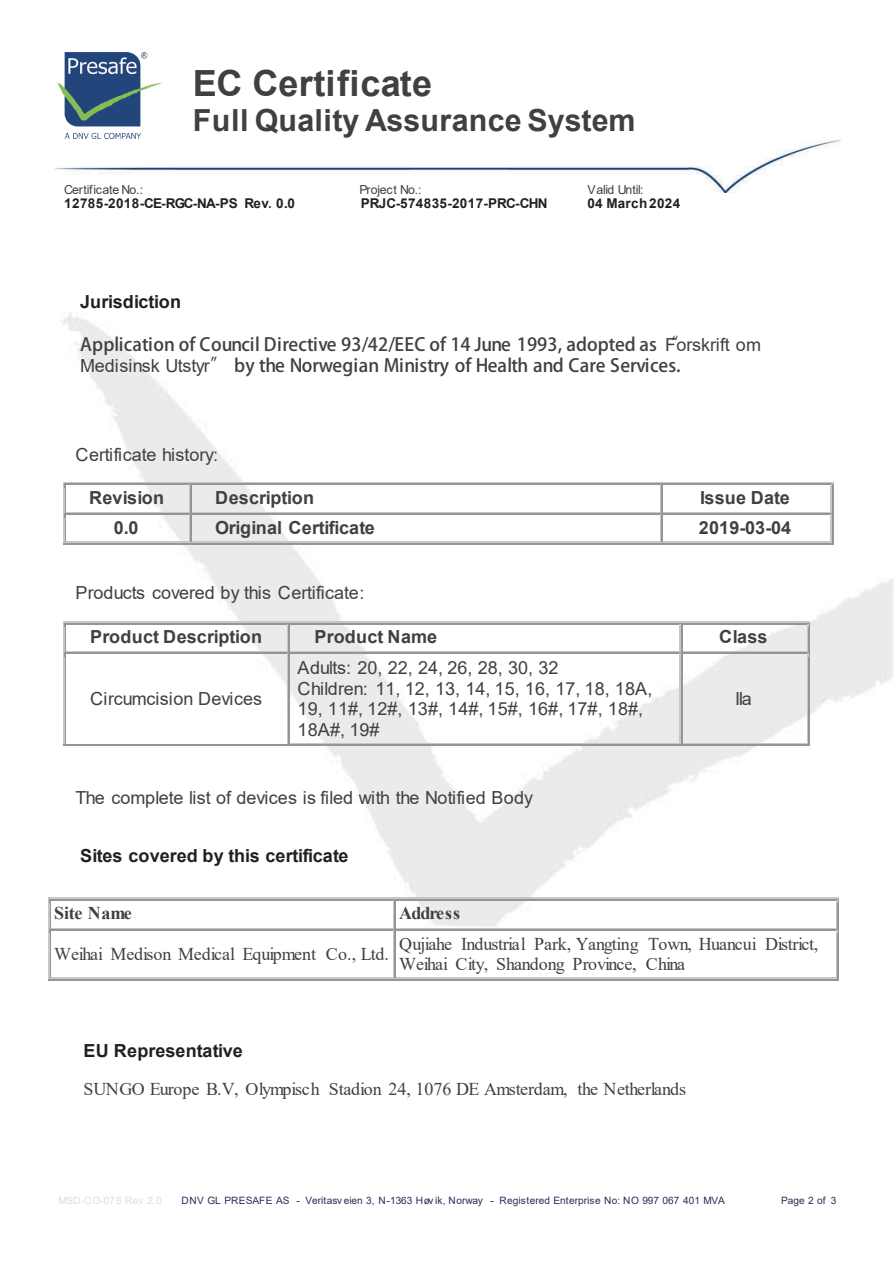
<style>
.page{position:relative;width:894px;height:1264px;background:#fff}
.page>*{position:absolute;margin:0;border:0;box-sizing:border-box;transform-origin:0 0}
.t1{font:700 36px "Arial";letter-spacing:.01em;color:#404043}
.t2{font:700 30.45px "Arial";color:#404043}
.t3{font:18px/20.7px "Arial";letter-spacing:.005em;color:#404043}
.t4{font:18px/20.2px "Times New Roman";letter-spacing:-.02em;color:#404043}
.t5{font:18px/20.2px "Arial";letter-spacing:.005em;color:#404043}
.t6{font:700 18px "Arial";letter-spacing:.005em;color:#404043}
.t7{font:700 18px "Arial";letter-spacing:.005em;color:#231f20}
.t8{font:700 18px "Arial";letter-spacing:-.015em;color:#404043}
.t9{font:700 18px "Times New Roman";letter-spacing:-.025em;color:#404043}
.t10{font:700 18px "Times New Roman";letter-spacing:-.045em;color:#404043}
.t11{font:700 13.5px "Arial";letter-spacing:.025em;color:#231f20}
.t12{font:12.3px "Arial";letter-spacing:-.01em;color:#404043}
.t13{font:10.2px "Arial";color:#292e57}
.t14{font:10.2px "Arial";color:#dcdddf}
.s1{color:#404043}
.s2{font-style:inherit}
</style>
<div class="page">
<img style="left:56px;top:140px;width:783px;height:53px">
<img style="left:57px;top:53px;width:104px;height:85px">
<hr style="left:64px;top:482px;width:126px;height:1px;background:#cac7c1">
<hr style="left:191px;top:482px;width:470px;height:1px;background:#cac7c1">
<hr style="left:662px;top:482px;width:169px;height:1px;background:#cac7c1">
<hr style="left:65px;top:483px;width:124px;height:1px;background:#939598">
<hr style="left:65px;top:512px;width:124px;height:1px;background:#cac7c1">
<hr style="left:191px;top:483px;width:469px;height:1px;background:#939598">
<hr style="left:191px;top:512px;width:469px;height:1px;background:#cac7c1">
<hr style="left:662px;top:483px;width:168px;height:1px;background:#939598">
<hr style="left:662px;top:512px;width:168px;height:1px;background:#cac7c1">
<hr style="left:65px;top:513px;width:124px;height:2px;background:#939598">
<hr style="left:65px;top:542px;width:124px;height:1px;background:#cac7c1">
<svg style="left:63px;top:482px;width:2px;height:62px"></svg>
<hr style="left:64px;top:543px;width:126px;height:1px;background:#939598">
<hr style="left:191px;top:513px;width:469px;height:2px;background:#939598">
<hr style="left:191px;top:542px;width:469px;height:1px;background:#cac7c1">
<svg style="left:189px;top:482px;width:2px;height:62px"></svg>
<hr style="left:191px;top:543px;width:470px;height:1px;background:#939598">
<hr style="left:662px;top:513px;width:168px;height:2px;background:#939598">
<hr style="left:662px;top:542px;width:168px;height:1px;background:#cac7c1">
<svg style="left:660px;top:482px;width:2px;height:62px"></svg>
<hr style="left:662px;top:543px;width:169px;height:1px;background:#939598">
<svg style="left:830px;top:482px;width:2px;height:62px"></svg>
<hr style="left:64px;top:622px;width:224px;height:1px;background:#cac7c1">
<hr style="left:290px;top:622px;width:390px;height:1px;background:#cac7c1">
<hr style="left:681px;top:622px;width:127px;height:1px;background:#cac7c1">
<hr style="left:65px;top:623px;width:222px;height:1px;background:#939598">
<hr style="left:65px;top:651px;width:222px;height:1px;background:#cac7c1">
<hr style="left:290px;top:623px;width:389px;height:1px;background:#939598">
<hr style="left:290px;top:651px;width:389px;height:1px;background:#cac7c1">
<hr style="left:681px;top:623px;width:126px;height:1px;background:#939598">
<hr style="left:681px;top:651px;width:126px;height:1px;background:#cac7c1">
<svg style="left:63px;top:622px;width:2px;height:34px"></svg>
<hr style="left:65px;top:652px;width:222px;height:1px;background:#939598">
<hr style="left:64px;top:653px;width:1px;height:92px;background:#939598">
<hr style="left:287px;top:653px;width:1px;height:92px;background:#cac7c1">
<hr style="left:63px;top:656px;width:1px;height:88px;background:#cac7c1">
<hr style="left:64px;top:744px;width:224px;height:1px;background:#939598">
<svg style="left:287px;top:622px;width:3px;height:31px"></svg>
<hr style="left:290px;top:652px;width:389px;height:1px;background:#939598">
<hr style="left:290px;top:743px;width:389px;height:1px;background:#cac7c1">
<hr style="left:288px;top:653px;width:2px;height:90px;background:#939598">
<hr style="left:679px;top:653px;width:1px;height:90px;background:#cac7c1">
<hr style="left:290px;top:744px;width:390px;height:1px;background:#939598">
<svg style="left:679px;top:622px;width:2px;height:31px"></svg>
<hr style="left:681px;top:652px;width:126px;height:1px;background:#939598">
<svg style="left:807px;top:622px;width:2px;height:34px"></svg>
<hr style="left:681px;top:743px;width:126px;height:1px;background:#cac7c1">
<hr style="left:680px;top:653px;width:1px;height:90px;background:#939598">
<hr style="left:807px;top:653px;width:1px;height:90px;background:#cac7c1">
<hr style="left:681px;top:744px;width:127px;height:1px;background:#939598">
<hr style="left:808px;top:656px;width:1px;height:88px;background:#939598">
<hr style="left:50px;top:897px;width:344px;height:2px;background:#cac7c1">
<hr style="left:395px;top:897px;width:442px;height:2px;background:#cac7c1">
<hr style="left:51px;top:899px;width:342px;height:1px;background:#939598">
<hr style="left:51px;top:928px;width:342px;height:1px;background:#cac7c1">
<hr style="left:395px;top:899px;width:441px;height:1px;background:#939598">
<hr style="left:395px;top:928px;width:441px;height:1px;background:#cac7c1">
<svg style="left:48px;top:897px;width:3px;height:36px"></svg>
<hr style="left:51px;top:929px;width:342px;height:1px;background:#939598">
<hr style="left:51px;top:977px;width:342px;height:1px;background:#cac7c1">
<hr style="left:50px;top:930px;width:1px;height:47px;background:#939598">
<hr style="left:393px;top:930px;width:1px;height:47px;background:#cac7c1">
<hr style="left:48px;top:933px;width:2px;height:45px;background:#cac7c1">
<hr style="left:50px;top:978px;width:344px;height:2px;background:#939598">
<svg style="left:393px;top:897px;width:2px;height:33px"></svg>
<hr style="left:395px;top:929px;width:441px;height:1px;background:#939598">
<svg style="left:836px;top:897px;width:2px;height:36px"></svg>
<hr style="left:395px;top:977px;width:441px;height:1px;background:#cac7c1">
<hr style="left:394px;top:930px;width:1px;height:47px;background:#939598">
<hr style="left:836px;top:930px;width:1px;height:47px;background:#cac7c1">
<hr style="left:395px;top:978px;width:442px;height:2px;background:#939598">
<hr style="left:837px;top:933px;width:1px;height:45px;background:#939598">
<h1 class="t1" style="left:193px;top:58px;width:241px">EC Certificate</h1>
<h2 class="t2" style="left:193px;top:98px;width:444px">Full Quality Assurance System</h2>
<p class="t12" style="left:64px;top:181px;width:80px">Certificate No.:</p>
<p class="t12" style="left:359px;top:181px;width:63px">Project No.:</p>
<p class="t12" style="left:587px;top:181px;width:58px">Valid Until:</p>
<p class="t11" style="left:64px;top:194px;width:232px">12785-2018-CE-RGC-NA-PS Rev<span class="s1">.</span> 0.0</p>
<p class="t11" style="left:360px;top:194px;width:188px">PRJC-574835-2017-PRC-CHN</p>
<p class="t11" style="left:587px;top:194px;width:94px">04 March2024</p>
<p class="t7" style="left:80px;top:288px;width:102px">Jurisdiction</p>
<p class="t5" style="left:80px;top:335px;width:682px">Application of Council Directive 93/42/EEC of 14 June 1993, adopted as “<span class="s2">Forskrift om<br>Medisinsk Utstyr</span>” by the Norwegian Ministry of Health and Care Services.</p>
<p class="t3" style="left:75px;top:444px;width:144px">Certificate history:</p>
<p class="t6" style="left:89px;top:484px;width:77px">Revision</p>
<p class="t6" style="left:215px;top:484px;width:100px">Description</p>
<p class="t6" style="left:700px;top:484px;width:91px">Issue Date</p>
<p class="t6" style="left:114px;top:515px;width:26px">0.0</p>
<p class="t8" style="left:215px;top:515px;width:161px">Original Certificate</p>
<p class="t6" style="left:698px;top:515px;width:94px">2019-03-04</p>
<p class="t3" style="left:75px;top:582px;width:290px">Products covered by this Certificate:</p>
<p class="t6" style="left:90px;top:624px;width:173px">Product Description</p>
<p class="t6" style="left:314px;top:624px;width:124px">Product Name</p>
<p class="t6" style="left:719px;top:624px;width:50px">Class</p>
<p class="t3" style="left:90px;top:688px;width:173px">Circumcision Devices</p>
<p class="t3" style="left:297px;top:657px;width:356px">Adults: 20, 22, 24, 26, 28, 30, 32<br>Children: 11, 12, 13, 14, 15, 16, 17, 18, 18A,<br>19, 11#, 12#, 13#, 14#, 15#, 16#, 17#, 18#,<br>18A#, 19#</p>
<p class="t3" style="left:75px;top:787px;width:459px">The complete list of devices is filed with the Notified Body</p>
<p class="t7" style="left:80px;top:842px;width:270px">Sites covered by this certificate</p>
<p class="t3" style="left:734px;top:688px;width:18px">IIa</p>
<p class="t9" style="left:54px;top:900px;width:79px">Site Name</p>
<p class="t10" style="left:399px;top:900px;width:62px">Address</p>
<p class="t4" style="left:54px;top:943px;width:336px">Weihai Medison Medical Equipment Co., Ltd.</p>
<p class="t4" style="left:399px;top:932px;width:420px">Qujiahe Industrial Park, Yangting Town, Huancui District,<br>Weihai City, Shandong Province, China</p>
<p class="t7" style="left:83px;top:1037px;width:161px">EU Representative</p>
<p class="t4" style="left:83px;top:1078px;width:604px">SUNGO Europe B.V, Olympisch Stadion 24, 1076 DE Amsterdam, the Netherlands</p>
<p class="t14" style="left:59px;top:1193px;width:105px">MSD-CO-078 Rev 2.0</p>
<p class="t13" style="left:181px;top:1193px;width:544px">DNV GL PRESAFE AS - Veritasv eien 3, N-1363 Høv ik, Norway - Registered Enterprise No: NO 997 067 401 MVA</p>
<p class="t13" style="left:781px;top:1193px;width:57px">Page 2 of 3</p>
</div>
